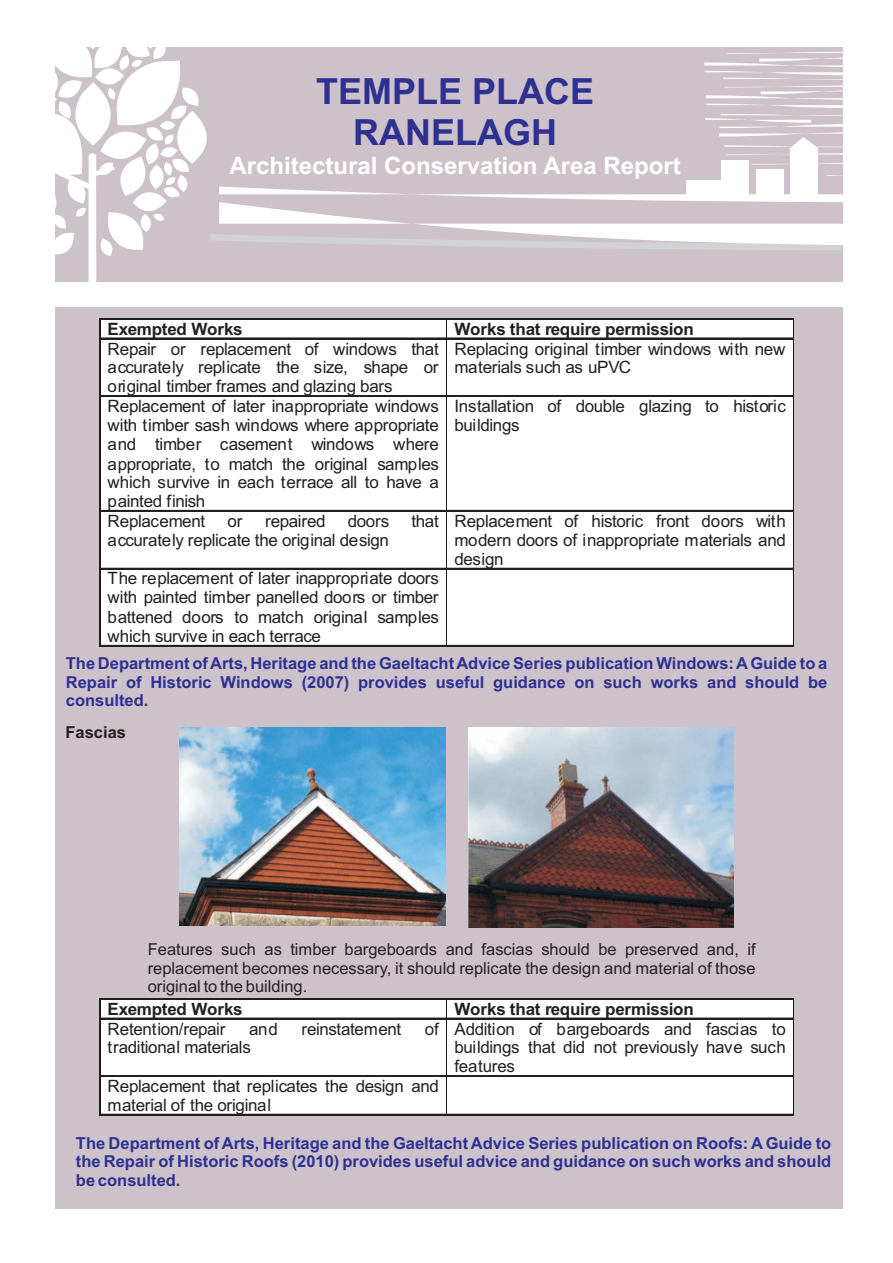
<style>
.page{position:relative;width:893px;height:1263px;background:#fff}
.page>*{position:absolute;margin:0;border:0;box-sizing:border-box;transform-origin:0 0}
.t1{font:700 36px/40.2px "Arial";color:#2e3092;text-align:center}
.t2{font:700 24px "Arial";color:#fff}
.t3{font:16.95px/19px "Arial";letter-spacing:-.02em;color:#231f20;text-align:justify}
.t4{font:700 16.95px "Arial";letter-spacing:-.01em;color:#231f20}
.t5{font:700 16.5px/18.5px "Arial";color:#2e3092;text-align:justify}
.t6{font:16.5px/18.5px "Arial";color:#231f20;text-align:justify}
.t7{font:700 16.5px "Arial";color:#231f20}
</style>
<div class="page">
<div style="left:55px;top:47px;width:787px;height:1161px;background:#cec2ca"></div>
<div style="left:49px;top:283px;width:824px;height:24px;background:#fff"></div>
<svg style="left:55px;top:47px;width:788px;height:236px"></svg>
<div style="left:100px;top:319px;width:693px;height:328px;background:#fff"></div>
<div style="left:100px;top:999px;width:693px;height:114px;background:#fff"></div>
<img style="left:468px;top:727px;width:265px;height:200px">
<img style="left:180px;top:727px;width:265px;height:198px">
<hr style="left:101px;top:319px;width:345px;height:1px;background:#231f20">
<hr style="left:101px;top:318px;width:345px;height:1px;background:#231f20">
<hr style="left:446px;top:319px;width:347px;height:1px;background:#231f20">
<hr style="left:446px;top:318px;width:347px;height:1px;background:#231f20">
<svg style="left:99px;top:318px;width:2px;height:21px"></svg>
<hr style="left:101px;top:338px;width:345px;height:1px;background:#231f20">
<svg style="left:446px;top:320px;width:1px;height:18px"></svg>
<hr style="left:446px;top:338px;width:347px;height:1px;background:#231f20">
<svg style="left:793px;top:319px;width:1px;height:20px"></svg>
<hr style="left:100px;top:339px;width:1px;height:57px;background:#231f20">
<hr style="left:99px;top:339px;width:1px;height:57px;background:#231f20">
<hr style="left:446px;top:339px;width:1px;height:57px;background:#231f20">
<hr style="left:793px;top:339px;width:1px;height:57px;background:#231f20">
<hr style="left:101px;top:396px;width:345px;height:1px;background:#231f20">
<hr style="left:101px;top:395px;width:345px;height:1px;background:#231f20">
<hr style="left:446px;top:396px;width:347px;height:1px;background:#231f20">
<hr style="left:446px;top:395px;width:347px;height:1px;background:#231f20">
<hr style="left:100px;top:397px;width:1px;height:113px;background:#231f20">
<hr style="left:99px;top:397px;width:1px;height:113px;background:#231f20">
<hr style="left:446px;top:397px;width:1px;height:113px;background:#231f20">
<hr style="left:793px;top:397px;width:1px;height:113px;background:#231f20">
<hr style="left:101px;top:510px;width:345px;height:1px;background:#231f20">
<hr style="left:446px;top:510px;width:347px;height:1px;background:#231f20">
<hr style="left:100px;top:511px;width:1px;height:57px;background:#231f20">
<hr style="left:99px;top:511px;width:1px;height:57px;background:#231f20">
<hr style="left:446px;top:511px;width:1px;height:57px;background:#231f20">
<hr style="left:793px;top:511px;width:1px;height:57px;background:#231f20">
<hr style="left:101px;top:568px;width:345px;height:1px;background:#231f20">
<hr style="left:446px;top:568px;width:347px;height:1px;background:#231f20">
<hr style="left:100px;top:569px;width:1px;height:76px;background:#231f20">
<hr style="left:99px;top:569px;width:1px;height:76px;background:#231f20">
<hr style="left:101px;top:645px;width:345px;height:1px;background:#231f20">
<hr style="left:446px;top:569px;width:1px;height:76px;background:#231f20">
<hr style="left:446px;top:645px;width:347px;height:1px;background:#231f20">
<hr style="left:793px;top:569px;width:1px;height:76px;background:#231f20">
<hr style="left:101px;top:999px;width:345px;height:1px;background:#231f20">
<hr style="left:101px;top:998px;width:345px;height:1px;background:#231f20">
<hr style="left:446px;top:999px;width:347px;height:1px;background:#231f20">
<hr style="left:446px;top:998px;width:347px;height:1px;background:#231f20">
<svg style="left:99px;top:998px;width:2px;height:21px"></svg>
<hr style="left:101px;top:1018px;width:345px;height:1px;background:#231f20">
<svg style="left:446px;top:1000px;width:1px;height:18px"></svg>
<hr style="left:446px;top:1018px;width:347px;height:1px;background:#231f20">
<svg style="left:793px;top:999px;width:1px;height:20px"></svg>
<hr style="left:100px;top:1019px;width:1px;height:57px;background:#231f20">
<hr style="left:99px;top:1019px;width:1px;height:57px;background:#231f20">
<hr style="left:446px;top:1019px;width:1px;height:57px;background:#231f20">
<hr style="left:793px;top:1019px;width:1px;height:57px;background:#231f20">
<hr style="left:101px;top:1076px;width:345px;height:1px;background:#231f20">
<hr style="left:101px;top:1075px;width:345px;height:1px;background:#231f20">
<hr style="left:446px;top:1076px;width:347px;height:1px;background:#231f20">
<hr style="left:446px;top:1075px;width:347px;height:1px;background:#231f20">
<hr style="left:100px;top:1077px;width:1px;height:37px;background:#231f20">
<hr style="left:99px;top:1077px;width:1px;height:37px;background:#231f20">
<hr style="left:101px;top:1114px;width:345px;height:1px;background:#231f20">
<hr style="left:446px;top:1077px;width:1px;height:37px;background:#231f20">
<hr style="left:446px;top:1114px;width:347px;height:1px;background:#231f20">
<hr style="left:793px;top:1077px;width:1px;height:37px;background:#231f20">
<h1 class="t1" style="left:316px;top:75px;width:280px">TEMPLE PLACE<br>RANELAGH</h1>
<h2 class="t2" style="left:229px;top:156px;width:453px">Architectural Conservation Area Report</h2>
<p class="t4" style="left:107px;top:322px;width:137px">Exempted Works</p>
<p class="t4" style="left:454px;top:322px;width:241px">Works that require permission</p>
<p class="t3" style="left:107px;top:341px;width:333px">Repair or replacement of windows that accurately replicate the size, shape or original timber frames and glazing bars</p>
<p class="t3" style="left:454px;top:341px;width:332px;line-height:18.1px">Replacing original timber windows with new materials such as uPVC</p>
<p class="t3" style="left:107px;top:398px;width:333px">Replacement of later inappropriate windows with timber sash windows where appropriate and timber casement windows where appropriate, to match the original samples which survive in each terrace all to have a painted finish</p>
<p class="t3" style="left:454px;top:398px;width:333px">Installation of double glazing to historic buildings</p>
<p class="t3" style="left:107px;top:513px;width:99px">Replacement</p>
<p class="t3" style="left:228px;top:513px;width:16px">or</p>
<p class="t3" style="left:265px;top:513px;width:62px">repaired</p>
<p class="t3" style="left:348px;top:513px;width:43px">doors</p>
<p class="t3" style="left:411px;top:513px;width:29px">that</p>
<p class="t3" style="left:107px;top:532px;width:283px">accurately replicate the original design</p>
<p class="t3" style="left:454px;top:514px;width:333px">Replacement of historic front doors with modern doors of inappropriate materials and design</p>
<p class="t3" style="left:107px;top:570px;width:333px">The replacement of later inappropriate doors with painted timber panelled doors or timber battened doors to match original samples which survive in each terrace</p>
<p class="t5" style="left:66px;top:656px;width:763px">The Department ofArts, Heritage and the GaeltachtAdvice Series publication Windows: AGuide to a Repair of Historic Windows (2007) provides useful guidance on such works and should be consulted.</p>
<p class="t7" style="left:65px;top:726px;width:62px">Fascias</p>
<p class="t6" style="left:148px;top:942px;width:609px">Features such as timber bargeboards and fascias should be preserved and, if replacement becomes necessary, it should replicate the design and material of those original to the building.</p>
<p class="t4" style="left:107px;top:1002px;width:137px">Exempted Works</p>
<p class="t4" style="left:454px;top:1002px;width:241px">Works that require permission</p>
<p class="t3" style="left:107px;top:1021px;width:119px">Retention/repair</p>
<p class="t3" style="left:249px;top:1021px;width:30px">and</p>
<p class="t3" style="left:301px;top:1021px;width:101px">reinstatement</p>
<p class="t3" style="left:425px;top:1021px;width:15px">of</p>
<p class="t3" style="left:107px;top:1039px;width:145px">traditional materials</p>
<p class="t3" style="left:454px;top:1021px;width:333px;line-height:18.6px">Addition of bargeboards and fascias to buildings that did not previously have such features</p>
<p class="t3" style="left:107px;top:1077px;width:333px">Replacement that replicates the design and material of the original</p>
<p class="t5" style="left:76px;top:1135px;width:757px">The Department of Arts, Heritage and the Gaeltacht Advice Series publication on Roofs: A Guide to the Repair of Historic Roofs (2010) provides useful advice and guidance on such works and should be consulted.</p>
</div>
